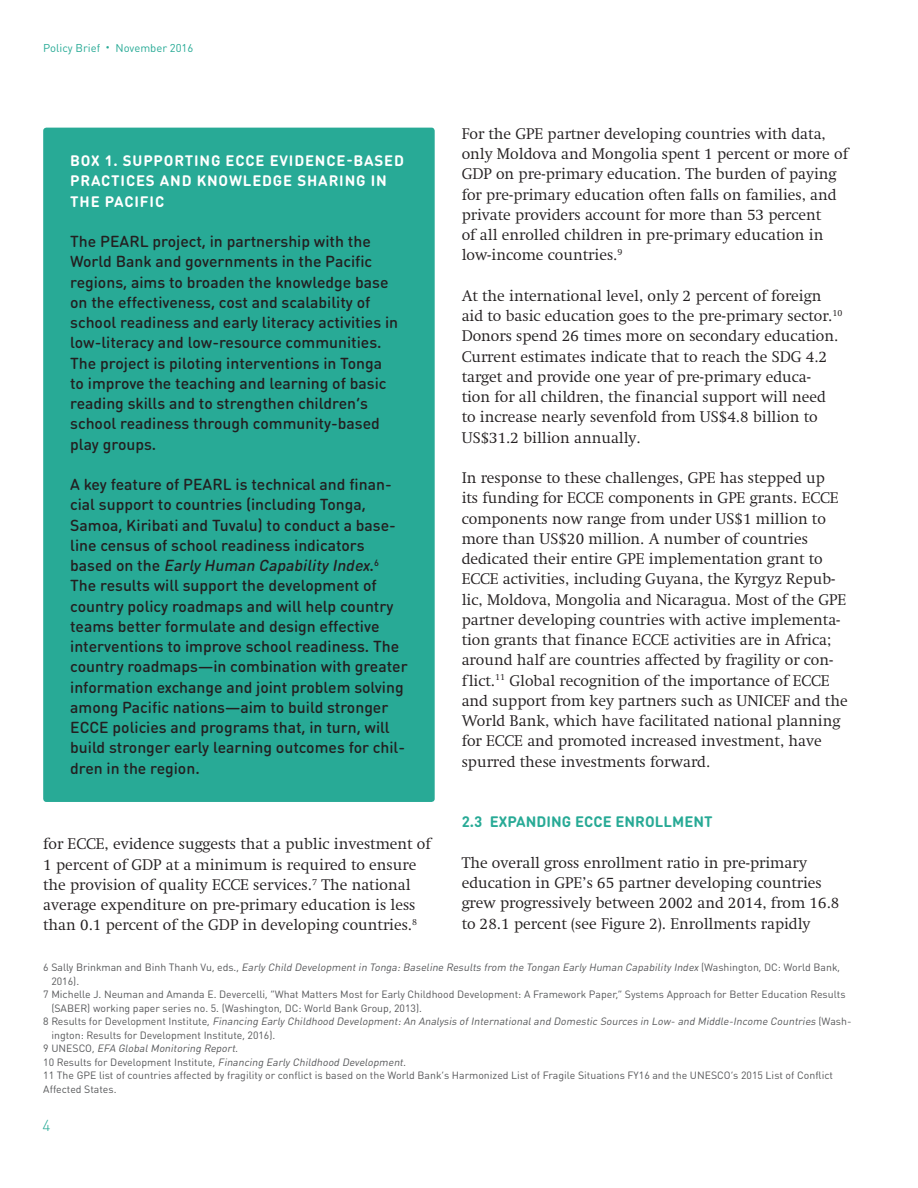
<style>
.page{position:relative;width:918px;height:1188px;background:#fff}
.page>*{position:absolute;margin:0;border:0;box-sizing:border-box;transform-origin:0 0}
.t1{font:300 15.75px/20.2px "Swift LT Std";color:#231f20}
.t2{font:500 15.75px/20.2px "DIN Round Pro";color:#231f20}
.t3{font:300 15.75px "DIN Round Pro";color:#28aa96}
.t4{font:700 15px/20.2px "DIN Round Pro";letter-spacing:.055em;color:#fff}
.t5{font:700 15px "DIN Round Pro";letter-spacing:.005em;color:#28aa96}
.t6{font:11.25px "DIN Round Pro";color:#28aa96}
.t7{font:10.5px "DIN Round Pro";color:#57585a}
.t8{font:italic 10.5px "DIN Round Pro";color:#57585a}
.s1{font-size:7.5px}
.s2{font-style:italic}
.s3{font-style:normal}
</style>
<div class="page">
<div style="left:43px;top:128px;width:392px;height:674px;background:#28aa96;border-radius:3px"></div>
<p class="t6" style="left:43px;top:40px;width:152px">Policy Brief <span class="s1">•</span> November 2016</p>
<p class="t4" style="left:70px;top:150px;width:335px;text-indent:104px">RTING ECCE EVIDENCE-BASED<br>PRACTICES AND KNOWLEDGE SHARING IN<br>THE PACIFIC</p>
<p class="t2" style="left:70px;top:231px;width:329px">The PEARL project, in partnership with the World Bank and governments in the Pacific regions, aims to broaden the knowledge base on the effectiveness, cost and scalability of school readiness and early literacy activities in low-literacy and low-resource communities.<br>The project is piloting interventions in Tonga to improve the teaching and learning of basic reading skills and to strengthen children’s school readiness through community-based play groups.</p>
<p class="t2" style="left:70px;top:474px;width:339px">A key feature of PEARL is technical and finan&shy;cial support to countries (including Tonga, Samoa, Kiribati and Tuvalu) to conduct a base&shy;line census of school readiness indicators<br>b a s e d o n t h e <span class="s2">Early Human Capability Index</span>. <sup>6<br></sup>The results will support the development of country policy roadmaps and will help country teams better formulate and design effective interventions to improve school readiness. The country roadmaps—in combination with greater information exchange and joint problem solving among Pacific nations—aim to build stronger ECCE policies and programs that, in turn, will build stronger early learning outcomes for chil&shy;dren in the region.</p>
<p class="t4" style="left:70px;top:150px;width:84px">BOX 1. SUPPO</p>
<p class="t1" style="left:462px;top:124px;width:388px">For the GPE partner developing countries with data, only Moldova and Mongolia spent 1 percent or more of GDP on pre-primary education. The burden of paying for pre-primary education often falls on families, and private providers account for more than 53 percent<br>of all enrolled children in pre-primary education in low-income countries.<sup>9</sup></p>
<p class="t1" style="left:462px;top:286px;width:382px">At the international level, only 2 percent of foreign aid to basic education goes to the pre-primary sector.<sup>10<br></sup>Donors spend 26 times more on secondary education.<br>Current estimates indicate that to reach the SDG 4.2 target and provide one year of pre-primary educa&shy;tion for all children, the financial support will need to increase nearly sevenfold from US$4.8 billion to US$31.2 billion annually.</p>
<p class="t1" style="left:462px;top:468px;width:388px">In response to these challenges, GPE has stepped up<br>its funding for ECCE components in GPE grants. ECCE components now range from under US$1 million to more than US$20 million. A number of countries dedicated their entire GPE implementation grant to ECCE activities, including Guyana, the Kyrgyz Repub&shy;lic, Moldova, Mongolia and Nicaragua. Most of the GPE partner developing countries with active implementa&shy;tion grants that finance ECCE activities are in Africa; around half are countries affected by fragility or con&shy;flict.<sup>11</sup> Global recognition of the importance of ECCE and support from key partners such as UNICEF and the World Bank, which have facilitated national planning for ECCE and promoted increased investment, have spurred these investments forward.</p>
<p class="t5" style="left:462px;top:812px;width:253px">2.3 EXPANDING ECCE ENROLLMENT</p>
<p class="t1" style="left:462px;top:853px;width:379px">The overall gross enrollment ratio in pre-primary education in GPE’s 65 partner developing countries grew progressively between 2002 and 2014, from 16.8 to 28.1 percent (see Figure 2). Enrollments rapidly</p>
<p class="t1" style="left:43px;top:834px;width:389px">for ECCE, evidence suggests that a public investment of 1 percent of GDP at a minimum is required to ensure the provision of quality ECCE services.<sup>7</sup> The national average expenditure on pre-primary education is less than 0.1 percent of the GDP in developing countries.<sup>8</sup></p>
<p class="t8" style="left:43px;top:961px;width:798px"><span class="s3">6 S a l ly B ri n k m a n a n d B i n h T h a n h Vu , e d s . ,</span> Early Child Developmentin Tonga:Baseline Results from the Tongan Early Human Capability Index <span class="s3">( Wa s h i n g t o n , D C : Wo r ld B a n k,</span></p>
<p class="t7" style="left:51px;top:974px;width:29px">2016).</p>
<p class="t7" style="left:43px;top:988px;width:804px">7 Michelle J. Neuman and Amanda E. Devercelli, “What Matters Most for Early Childhood Development: A Framework Paper,” Systems Approach for Better Education Results</p>
<p class="t7" style="left:51px;top:1001px;width:372px">(SABER) working paper series no. 5. (Washington, DC: World Bank Group, 2013).</p>
<p class="t8" style="left:43px;top:1015px;width:810px"><span class="s3">8 R e s u lt s fo r D eve lo p m e n t I n st i t u t e ,</span> Financing Early Childhood Development:An Analysis ofInternationaland Domestic Sources in Low- and Middle-Income Countries <span class="s3">( Wa s h -</span></p>
<p class="t7" style="left:51px;top:1028px;width:226px">ington: Results for Development Institute, 2016).</p>
<p class="t8" style="left:43px;top:1042px;width:199px"><span class="s3">9 U N E S C O ,</span> EFA GlobalMonitoring Report.</p>
<p class="t8" style="left:43px;top:1055px;width:367px"><span class="s3">1 0 R e s u lts fo r D eve lo p m e n t I n st i t u t e ,</span> Financing Early Childhood Development.</p>
<p class="t7" style="left:43px;top:1069px;width:791px">11 The GPE list of countries affected by fragility or conflict is based on the World Bank’s Harmonized List of Fragile Situations FY16 and the UNESCO’s 2015 List of Conflict</p>
<p class="t7" style="left:43px;top:1082px;width:75px">Affected States.</p>
<p class="t3" style="left:43px;top:1115px;width:10px">4</p>
</div>
